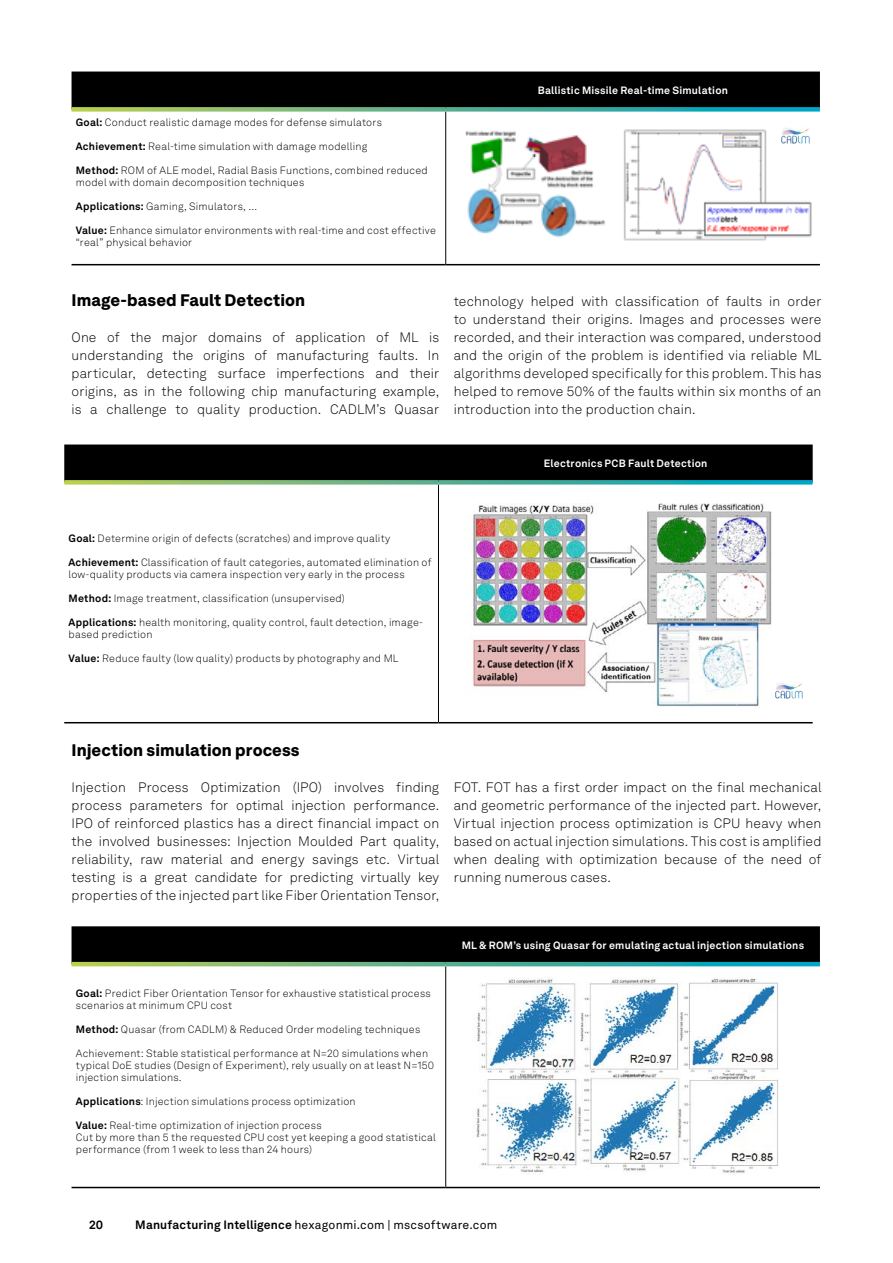
<style>
.page{position:relative;width:893px;height:1263px;background:#fff}
.page>*{position:absolute;margin:0;border:0;box-sizing:border-box;transform-origin:0 0}
.t1{font:900 16.5px "Hexagon Akkurat";letter-spacing:.005em;color:#000}
.t2{font:300 13.5px/18px "Hexagon Akkurat";letter-spacing:.01em;color:#000;text-align:justify}
.t3{font:12px "Hexagon Akkurat";letter-spacing:.015em;color:#000}
.t4{font:700 12px "Hexagon Akkurat";color:#000}
.t5{font:300 10.5px/12px "Hexagon Akkurat";letter-spacing:.02em;color:#000}
.t6{font:700 10.5px "Hexagon Akkurat";letter-spacing:.02em;color:#fff}
.s1{font-weight:700}
</style>
<div class="page">
<div style="left:72px;top:926px;width:748px;height:36px;background:#000"></div>
<svg style="left:72px;top:966px;width:748px;height:221px"></svg>
<hr style="left:72px;top:1187px;width:374px;height:1px;background:#000">
<hr style="left:446px;top:1187px;width:374px;height:1px;background:#000">
<hr style="left:445px;top:966px;width:1px;height:221px;background:#000">
<svg style="left:72px;top:962px;width:374px;height:4px"></svg>
<svg style="left:446px;top:962px;width:374px;height:4px"></svg>
<img style="left:473px;top:978px;width:313px;height:199px">
<div style="left:64px;top:444px;width:749px;height:36px;background:#000"></div>
<hr style="left:64px;top:722px;width:374px;height:1px;background:#000">
<hr style="left:438px;top:722px;width:375px;height:1px;background:#000">
<hr style="left:438px;top:485px;width:1px;height:237px;background:#000">
<svg style="left:64px;top:480px;width:374px;height:5px;background:#91bf7b"></svg>
<svg style="left:438px;top:480px;width:375px;height:5px;background:#37acad"></svg>
<img style="left:471px;top:503px;width:319px;height:204px">
<img style="left:775px;top:679px;width:27px;height:19px">
<div style="left:72px;top:72px;width:748px;height:35px;background:#000"></div>
<svg style="left:72px;top:112px;width:748px;height:152px"></svg>
<hr style="left:72px;top:264px;width:374px;height:1px;background:#000">
<hr style="left:446px;top:264px;width:374px;height:1px;background:#000">
<hr style="left:445px;top:112px;width:1px;height:152px;background:#000">
<svg style="left:72px;top:107px;width:374px;height:5px;background:#90bf7b"></svg>
<svg style="left:446px;top:107px;width:374px;height:5px;background:#36abad"></svg>
<img style="left:460px;top:129px;width:146px;height:112px">
<img style="left:622px;top:129px;width:193px;height:115px">
<img style="left:782px;top:124px;width:27px;height:19px">
<p class="t5" style="left:76px;top:116px;width:308px"><span class="s1">Goal:</span> Conduct realistic damage modes for defense simulators</p>
<p class="t5" style="left:76px;top:140px;width:293px"><span class="s1">Achievement:</span> Real-time simulation with damage modelling</p>
<p class="t5" style="left:76px;top:164px;width:353px"><span class="s1">Method:</span> ROM of ALE model, Radial Basis Functions, combined reduced model with domain decomposition techniques</p>
<p class="t5" style="left:76px;top:200px;width:183px"><span class="s1">Applications:</span> Gaming, Simulators, …</p>
<p class="t5" style="left:76px;top:224px;width:362px"><span class="s1">Value:</span> Enhance simulator environments with real-time and cost effective “real” physical behavior</p>
<p class="t6" style="left:538px;top:83px;width:192px">Ballistic Missile Real-time Simulation</p>
<p class="t1" style="left:72px;top:287px;width:235px">Image-based Fault Detection</p>
<p class="t2" style="left:72px;top:327px;width:369px">One of the major domains of application of ML is understanding the origins of manufacturing faults. In particular, detecting surface imperfections and their origins, as in the following chip manufacturing example, is a challenge to quality production. CADLM’s Quasar</p>
<p class="t2" style="left:454px;top:291px;width:369px">technology helped with classification of faults in order to understand their origins. Images and processes were recorded, and their interaction was compared, understood and the origin of the problem is identified via reliable ML algorithms developed specifically for this problem. This has helped to remove 50% of the faults within six months of an introduction into the production chain.</p>
<p class="t6" style="left:544px;top:456px;width:165px">Electronics PCB Fault Detection</p>
<p class="t5" style="left:69px;top:532px;width:323px"><span class="s1">Goal:</span> Determine origin of defects (scratches) and improve quality</p>
<p class="t5" style="left:69px;top:556px;width:364px"><span class="s1">Achievement:</span> Classification of fault categories, automated elimination of low-quality products via camera inspection very early in the process</p>
<p class="t5" style="left:69px;top:592px;width:278px"><span class="s1">Method:</span> Image treatment, classification (unsupervised)</p>
<p class="t5" style="left:69px;top:616px;width:356px"><span class="s1">Applications:</span> health monitoring, quality control, fault detection, image&shy;based prediction</p>
<p class="t5" style="left:69px;top:652px;width:332px"><span class="s1">Value:</span> Reduce faulty (low quality) products by photography and ML</p>
<p class="t1" style="left:72px;top:737px;width:230px">Injection simulation process</p>
<p class="t2" style="left:72px;top:777px;width:369px">Injection Process Optimization (IPO) involves finding process parameters for optimal injection performance.<br>IPO of reinforced plastics has a direct financial impact on the involved businesses: Injection Moulded Part quality, reliability, raw material and energy savings etc. Virtual testing is a great candidate for predicting virtually key properties of the injected part like Fiber Orientation Tensor,</p>
<p class="t2" style="left:454px;top:777px;width:369px">FOT. FOT has a first order impact on the final mechanical and geometric performance of the injected part. However, Virtual injection process optimization is CPU heavy when based on actual injection simulations. This cost is amplified when dealing with optimization because of the need of running numerous cases.</p>
<p class="t6" style="left:462px;top:937px;width:344px">ML &amp; ROM’s using Quasar for emulating actual injection simulations</p>
<p class="t5" style="left:76px;top:987px;width:356px"><span class="s1">Goal:</span> Predict Fiber Orientation Tensor for exhaustive statistical process scenarios at minimum CPU cost</p>
<p class="t5" style="left:76px;top:1023px;width:346px"><span class="s1">Method:</span> Quasar (from CADLM) &amp; Reduced Order modeling techniques</p>
<p class="t5" style="left:76px;top:1047px;width:360px">Achievement: Stable statistical performance at N=20 simulations when typical DoE studies (Design of Experiment), rely usually on at least N=150 injection simulations.</p>
<p class="t5" style="left:76px;top:1095px;width:281px"><span class="s1">Applications</span>: Injection simulations process optimization</p>
<p class="t5" style="left:76px;top:1119px;width:361px"><span class="s1">Value:</span> Real-time optimization of injection process<br>Cut by more than 5 the requested CPU cost yet keeping a good statistical performance (from 1 week to less than 24 hours)</p>
<p class="t4" style="left:89px;top:1215px;width:16px">20</p>
<p class="t3" style="left:135px;top:1216px;width:364px"><span class="s1">Manufacturing Intelligence</span> hexagonmi.com | mscsoftware.com</p>
</div>
